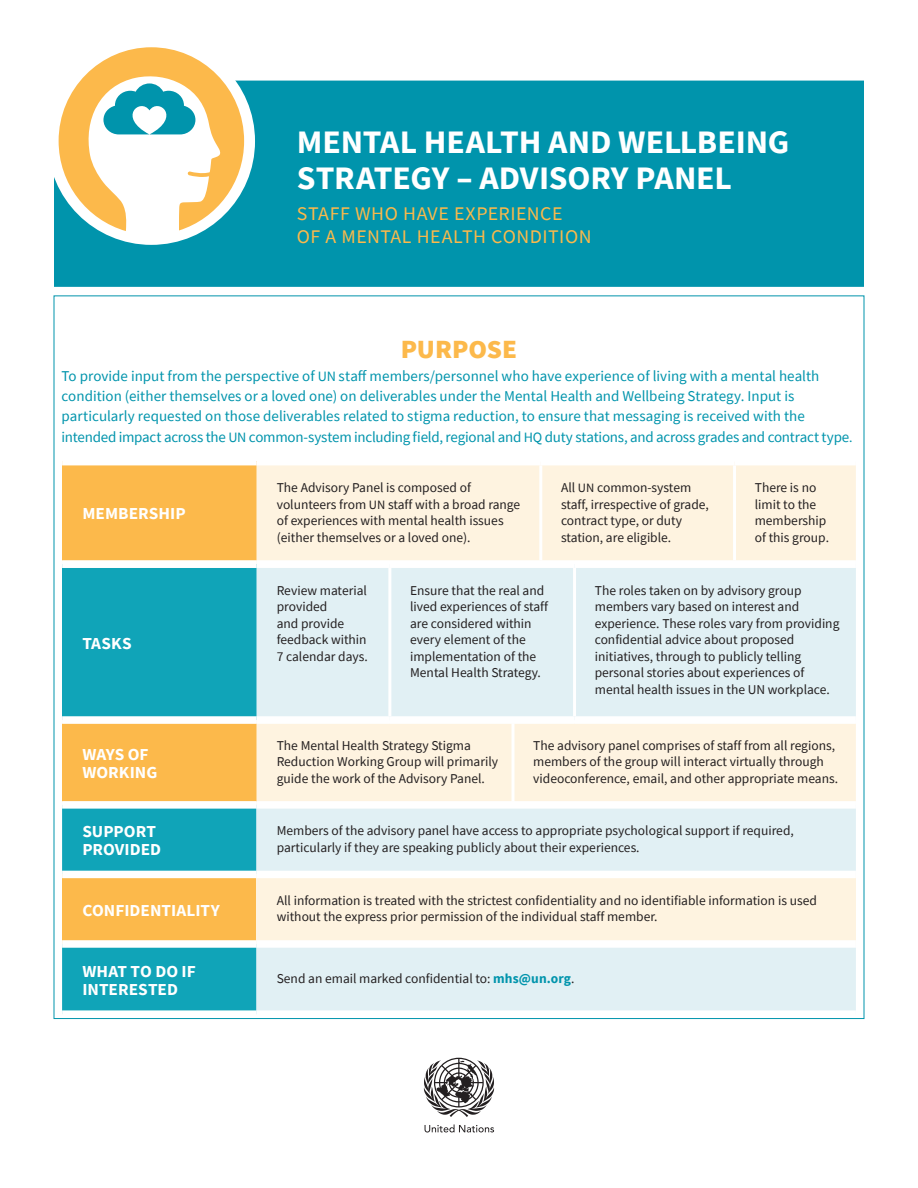
<style>
.page{position:relative;width:918px;height:1188px;background:#fff}
.page>*{position:absolute;margin:0;border:0;box-sizing:border-box;transform-origin:0 0}
.TIT1{font:700 32.7px/35.2px "Source Sans Pro";letter-spacing:-.005em;color:#fff}
.Body_Text{font:900 26.25px "Source Sans Pro";color:#fcb94b}
.Body_Text-2{font:19.35px/23.2px "Source Sans Pro";letter-spacing:.025em;color:#fcb94b}
.CHART_TITLE{font:700 16.8px/18px "Source Sans Pro";color:#fff}
.Body_Text-3{font:15px/20.2px "Source Sans Pro";color:#0094ac}
.CHART_TEXT{font:13.5px/16.5px "Source Sans Pro";color:#231f20}
.s1{font-size:14.25px}
.s2{font-family:"Brandon Grotesque"}
.s3{font-size:12.75px}
.s4{font-weight:700;color:#0094ac}
</style>
<div class="page">
<div style="left:62px;top:720px;width:194px;height:86px;background:#fcb94b"></div>
<div style="left:256px;top:724px;width:600px;height:77px;background:#fef3e0"></div>
<hr style="left:512px;top:723px;width:2px;height:79px;background:#fff">
<div style="left:54px;top:81px;width:810px;height:206px;background:#0094ac"></div>
<div style="left:62px;top:462px;width:194px;height:102px;background:#fcb94b"></div>
<div style="left:256px;top:465px;width:600px;height:95px;background:#fef3e0"></div>
<hr style="left:539px;top:465px;width:3px;height:95px;background:#fff">
<hr style="left:733px;top:465px;width:3px;height:95px;background:#fff">
<div style="left:62px;top:458px;width:195px;height:7px;background:#fff"></div>
<div style="left:62px;top:564px;width:194px;height:156px;background:#10a4b8"></div>
<div style="left:256px;top:568px;width:600px;height:148px;background:#e1f0f4"></div>
<hr style="left:388px;top:568px;width:3px;height:148px;background:#fff">
<hr style="left:573px;top:568px;width:3px;height:148px;background:#fff">
<div style="left:62px;top:560px;width:195px;height:8px;background:#fff"></div>
<div style="left:62px;top:716px;width:195px;height:8px;background:#fff"></div>
<div style="left:62px;top:809px;width:194px;height:201px;background:#10a4b8"></div>
<div style="left:256px;top:809px;width:600px;height:201px;background:#e1f0f4"></div>
<div style="left:62px;top:874px;width:194px;height:70px;background:#fcb94b"></div>
<div style="left:256px;top:874px;width:600px;height:70px;background:#fef3e0"></div>
<div style="left:62px;top:801px;width:195px;height:8px;background:#fff"></div>
<div style="left:62px;top:871px;width:195px;height:7px;background:#fff"></div>
<div style="left:62px;top:940px;width:195px;height:8px;background:#fff"></div>
<div style="left:256px;top:871px;width:600px;height:7px;background:#fff"></div>
<div style="left:256px;top:940px;width:600px;height:8px;background:#fff"></div>
<svg style="left:425px;top:1124px;width:69px;height:9px"></svg>
<svg style="left:424px;top:1058px;width:70px;height:59px"></svg>
<div style="left:48px;top:38px;width:207px;height:207px;background:#fff;border-radius:50%"></div>
<svg style="left:59px;top:47px;width:185px;height:184px"></svg>
<p class="TIT1" style="left:297px;top:125px;width:494px">MENTAL HEALTH AND WELLBEING<br>STRATEGY – ADVISORY PANEL</p>
<p class="Body_Text-2" style="left:297px;top:202px;width:296px">STAFF WHO HAVE EXPERIENCE<br>OF A MENTAL HEALTH CONDITION</p>
<p class="Body_Text" style="left:401px;top:331px;width:118px">PURPOSE</p>
<p class="Body_Text-3" style="left:62px;top:366px;width:792px">To provide input from the perspective of <span class="s1">UN</span> staff members/personnel who have experience of living with a mental health condition (either themselves or a loved one) on deliverables under the Mental Health and Wellbeing Strategy. Input is particularly requested on those deliverables related to stigma reduction, to ensure that messaging is received with the intended impact across the <span class="s1">UN</span> common-system including field, regional and <span class="s1">HQ</span> duty stations, and across grades and contract type<span class="s2">.</span></p>
<p class="CHART_TITLE" style="left:82px;top:505px;width:105px">MEMBERSHIP</p>
<p class="CHART_TITLE" style="left:82px;top:634px;width:51px">TASKS</p>
<p class="CHART_TITLE" style="left:82px;top:745px;width:68px">WAYS OF</p>
<p class="CHART_TITLE" style="left:82px;top:763px;width:77px">WORKING</p>
<p class="CHART_TITLE" style="left:82px;top:822px;width:75px">SUPPORT</p>
<p class="CHART_TITLE" style="left:82px;top:840px;width:80px">PROVIDED</p>
<p class="CHART_TEXT" style="left:277px;top:479px;width:245px">The Advisory Panel is composed of volunteers from <span class="s3">UN</span> staff with a broad range of experiences with mental health issues (either themselves or a loved one).</p>
<p class="CHART_TEXT" style="left:561px;top:479px;width:149px">All <span class="s3">UN</span> common-system staff, irrespective of grade, contract type, or duty station, are eligible.</p>
<p class="CHART_TEXT" style="left:755px;top:479px;width:76px">There is no limit to the membership of this group.</p>
<p class="CHART_TEXT" style="left:277px;top:582px;width:93px">Review material provided<br>and provide feedback within<br>7 calendar days.</p>
<p class="CHART_TEXT" style="left:410px;top:582px;width:140px">Ensure that the real and lived experiences of staff are considered within every element of the implementation of the<br>Mental Health Strategy.</p>
<p class="CHART_TEXT" style="left:595px;top:582px;width:246px">The roles taken on by advisory group members vary based on interest and experience. These roles vary from providing confidential advice about proposed initiatives, through to publicly telling personal stories about experiences of mental health issues in the UN workplace.</p>
<p class="CHART_TEXT" style="left:277px;top:737px;width:223px">The Mental Health Strategy Stigma<br>Reduction Working Group will primarily guide the work of the Advisory Panel.</p>
<p class="CHART_TEXT" style="left:533px;top:737px;width:306px">The advisory panel comprises of staff from all regions, members of the group will interact virtually through videoconference, email, and other appropriate means.</p>
<p class="CHART_TEXT" style="left:277px;top:822px;width:519px">Members of the advisory panel have access to appropriate psychological support if required, particularly if they are speaking publicly about their experiences.</p>
<p class="CHART_TITLE" style="left:82px;top:901px;width:139px">CONFIDENTIALITY</p>
<p class="CHART_TEXT" style="left:277px;top:892px;width:542px">All information is treated with the strictest confidentiality and no identifiable information is used without the express prior permission of the individual staff member.</p>
<p class="CHART_TITLE" style="left:82px;top:962px;width:115px">WHAT TO DO IF<br>INTERESTED</p>
<p class="CHART_TEXT" style="left:277px;top:970px;width:299px">Send an email marked confidential to: <span class="s4">mhs@un.org</span>.</p>
</div>
